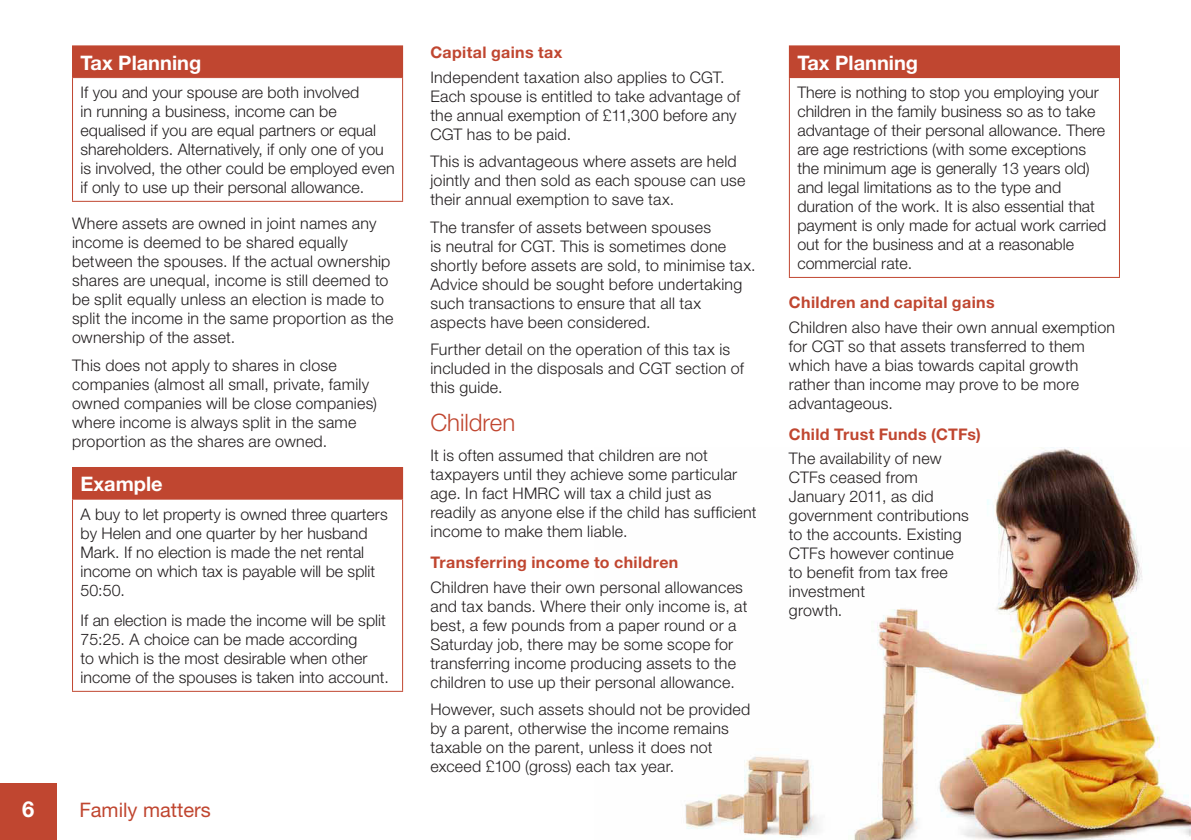
<style>
.page{position:relative;width:1191px;height:840px;background:#fff}
.page>*{position:absolute;margin:0;border:0;box-sizing:border-box;transform-origin:0 0}
.t1{font:300 24px "Helvetica Neue";color:#c04630}
.t2{font:700 22px "Helvetica Neue";color:#fff}
.t3{font:700 20px "Helvetica Neue";color:#fff}
.t4{font:20px "Helvetica Neue";color:#c04630}
.t5{font:300 16px/19px "Helvetica Neue";letter-spacing:.01em;color:#231f20}
.t6{font:700 16px "Helvetica Neue";letter-spacing:.025em;color:#c04630}
</style>
<div class="page">
<img style="left:685px;top:447px;width:506px;height:392px">
<div style="left:72px;top:46px;width:330px;height:31px;background:#c04630"></div>
<hr style="left:72px;top:45px;width:331px;height:1px;background:#c04630">
<hr style="left:402px;top:46px;width:1px;height:31px;background:#c04630">
<hr style="left:72px;top:77px;width:331px;height:1px;background:#c04630">
<hr style="left:72px;top:78px;width:1px;height:123px;background:#c04630">
<hr style="left:402px;top:78px;width:1px;height:123px;background:#c04630">
<hr style="left:72px;top:201px;width:331px;height:1px;background:#c04630">
<div style="left:72px;top:467px;width:330px;height:32px;background:#c04630"></div>
<hr style="left:72px;top:466px;width:331px;height:1px;background:#c04630">
<hr style="left:402px;top:467px;width:1px;height:31px;background:#c04630">
<hr style="left:72px;top:498px;width:331px;height:1px;background:#c04630">
<hr style="left:72px;top:499px;width:1px;height:191px;background:#c04630">
<hr style="left:402px;top:499px;width:1px;height:191px;background:#c04630">
<hr style="left:72px;top:690px;width:331px;height:1px;background:#c04630">
<div style="left:789px;top:46px;width:330px;height:31px;background:#c04630"></div>
<hr style="left:789px;top:45px;width:331px;height:1px;background:#c04630">
<hr style="left:1119px;top:46px;width:1px;height:31px;background:#c04630">
<hr style="left:789px;top:77px;width:331px;height:1px;background:#c04630">
<hr style="left:789px;top:78px;width:1px;height:199px;background:#c04630">
<hr style="left:1119px;top:78px;width:1px;height:199px;background:#c04630">
<hr style="left:789px;top:277px;width:331px;height:1px;background:#c04630">
<div style="left:0;top:782px;width:57px;height:57px;background:#c04630"></div>
<p class="t3" style="left:80px;top:55px;width:122px">Tax Planning</p>
<p class="t5" style="left:80px;top:85px;width:315px">If you and your spouse are both involved<br>in running a business, income can be equalised if you are equal partners or equal shareholders. Alternatively, if only one of you is involved, the other could be employed even if only to use up their personal allowance.</p>
<p class="t5" style="left:72px;top:216px;width:323px">Where assets are owned in joint names any income is deemed to be shared equally between the spouses. If the actual ownership shares are unequal, income is still deemed to be split equally unless an election is made to split the income in the same proportion as the ownership of the asset.</p>
<p class="t5" style="left:72px;top:357px;width:306px">This does not apply to shares in close companies (almost all small, private, family owned companies will be close companies) where income is always split in the same proportion as the shares are owned.</p>
<p class="t3" style="left:80px;top:476px;width:84px">Example</p>
<p class="t5" style="left:80px;top:506px;width:309px">A buy to let property is owned three quarters by Helen and one quarter by her husband Mark. If no election is made the net rental income on which tax is payable will be split 50:50.</p>
<p class="t5" style="left:80px;top:612px;width:310px">If an election is made the income will be split 75:25. A choice can be made according<br>to which is the most desirable when other income of the spouses is taken into account.</p>
<h2 class="t2" style="left:22px;top:801px;width:14px">6</h2>
<p class="t4" style="left:79px;top:802px;width:133px">Family matters</p>
<p class="t6" style="left:430px;top:46px;width:134px">Capital gains tax</p>
<p class="t5" style="left:430px;top:69px;width:311px">Independent taxation also applies to CGT.<br>Each spouse is entitled to take advantage of the annual exemption of £11,300 before any CGT has to be paid.</p>
<p class="t5" style="left:430px;top:154px;width:316px">This is advantageous where assets are held jointly and then sold as each spouse can use their annual exemption to save tax.</p>
<p class="t5" style="left:430px;top:219px;width:327px">The transfer of assets between spouses<br>is neutral for CGT. This is sometimes done shortly before assets are sold, to minimise tax.<br>Advice should be sought before undertaking such transactions to ensure that all tax aspects have been considered.</p>
<p class="t5" style="left:430px;top:342px;width:315px">Further detail on the operation of this tax is included in the disposals and CGT section of this guide.</p>
<h1 class="t1" style="left:430px;top:413px;width:86px">Children</h1>
<p class="t5" style="left:430px;top:448px;width:328px">It is often assumed that children are not taxpayers until they achieve some particular age. In fact HMRC will tax a child just as readily as anyone else if the child has sufficient income to make them liable.</p>
<p class="t6" style="left:430px;top:556px;width:249px">Transferring income to children</p>
<p class="t5" style="left:430px;top:579px;width:318px">Children have their own personal allowances and tax bands. Where their only income is, at best, a few pounds from a paper round or a Saturday job, there may be some scope for transferring income producing assets to the children to use up their personal allowance.</p>
<p class="t5" style="left:430px;top:701px;width:321px">However, such assets should not be provided by a parent, otherwise the income remains taxable on the parent, unless it does not exceed £100 (gross) each tax year.</p>
<p class="t3" style="left:797px;top:55px;width:122px">Tax Planning</p>
<p class="t5" style="left:797px;top:85px;width:310px">There is nothing to stop you employing your children in the family business so as to take advantage of their personal allowance. There are age restrictions (with some exceptions the minimum age is generally 13 years old) and legal limitations as to the type and duration of the work. It is also essential that payment is only made for actual work carried out for the business and at a reasonable commercial rate.</p>
<p class="t6" style="left:789px;top:297px;width:207px">Children and capital gains</p>
<p class="t5" style="left:789px;top:320px;width:328px">Children also have their own annual exemption for CGT so that assets transferred to them which have a bias towards capital growth rather than income may prove to be more advantageous.</p>
<p class="t6" style="left:789px;top:428px;width:194px">Child Trust Funds (CTFs)</p>
<p class="t5" style="left:789px;top:451px;width:181px">The availability of new<br>CTFs ceased from<br>January 2011, as did government contributions to the accounts. Existing<br>CTFs however continue to benefit from tax free investment<br>growth.</p>
</div>
